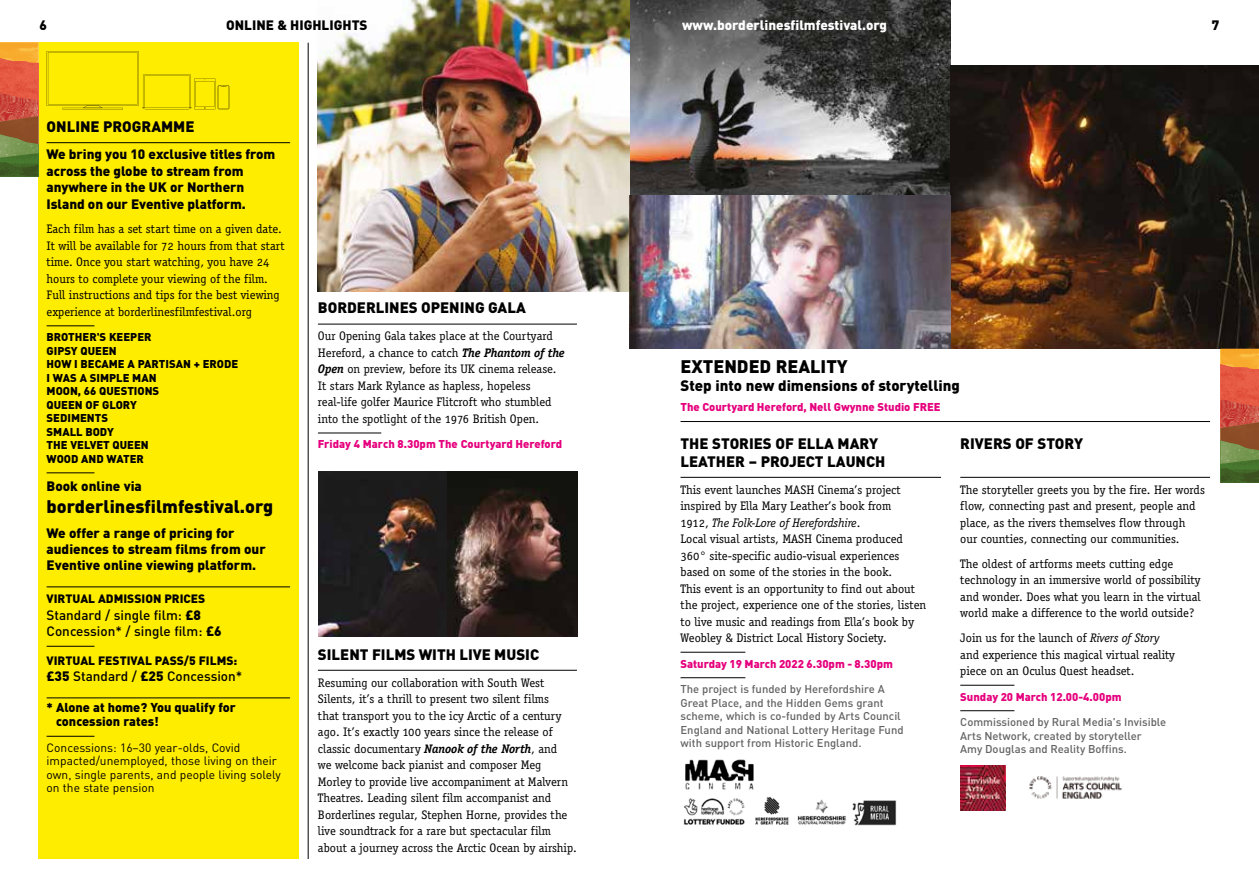
<style>
.page{position:relative;width:1259px;height:893px;background:#fff}
.page>*{position:absolute;margin:0;border:0;box-sizing:border-box;transform-origin:0 0}
.t1{font:900 18px "DIN";color:#000}
.t2{font:900 15px/18px "DIN";color:#000}
.t3{font:900 13.5px/16.5px "DIN";letter-spacing:-.005em;color:#000}
.t4{font:500 13.5px/16.5px "DIN";color:#000}
.t5{font:900 13.5px "DIN";color:#fff}
.t6{font:12.75px/16.5px "Correspondence Serif";color:#000}
.t7{font:900 12.75px/14.2px "DIN";color:#000}
.t8{font:12px/13.5px "DIN";color:#000}
.t9{font:900 12px "DIN";color:#000}
.t10{font:500 11.25px/13.5px "DIN";color:#646363}
.t11{font:900 11.25px "DIN";color:#e6007d}
.t12{font:900 11.25px/13.5px "DIN";color:#000}
.s1{font-weight:900}
.s2{font-weight:700;font-style:italic}
.s3{font-style:italic}
</style>
<div class="page">
<hr style="left:680px;top:477px;width:261px;height:1px;background:#000">
<hr style="left:680px;top:652px;width:65px;height:1px;background:#000">
<hr style="left:680px;top:677px;width:65px;height:1px;background:#000">
<img style="left:683px;top:797px;width:214px;height:29px">
<img style="left:685px;top:759px;width:69px;height:31px">
<img style="left:629px;top:0;width:321px;height:349px">
<div style="left:38px;top:43px;width:261px;height:816px;background:#ffed00"></div>
<hr style="left:47px;top:142px;width:243px;height:1px;background:#000">
<hr style="left:47px;top:326px;width:47px;height:1px;background:#000">
<hr style="left:47px;top:473px;width:47px;height:1px;background:#000">
<hr style="left:47px;top:587px;width:243px;height:1px;background:#000">
<hr style="left:47px;top:646px;width:47px;height:1px;background:#000">
<hr style="left:47px;top:698px;width:243px;height:1px;background:#000">
<hr style="left:47px;top:736px;width:47px;height:1px;background:#000">
<svg style="left:47px;top:51px;width:182px;height:58px"></svg>
<svg style="left:0;top:43px;width:38px;height:110px;background:#c56a3c"></svg>
<img style="left:0;top:153px;width:38px;height:23px">
<hr style="left:318px;top:324px;width:259px;height:1px;background:#000">
<hr style="left:318px;top:433px;width:63px;height:1px;background:#000">
<img style="left:318px;top:0;width:311px;height:291px">
<hr style="left:318px;top:670px;width:259px;height:1px;background:#000">
<img style="left:318px;top:472px;width:260px;height:165px">
<hr style="left:960px;top:477px;width:250px;height:1px;background:#000">
<hr style="left:960px;top:685px;width:54px;height:1px;background:#000">
<hr style="left:960px;top:710px;width:54px;height:1px;background:#000">
<img style="left:960px;top:765px;width:45px;height:45px">
<img style="left:1029px;top:776px;width:93px;height:23px">
<img style="left:950px;top:66px;width:309px;height:283px">
<hr style="left:308px;top:43px;width:1px;height:816px;background:#000">
<hr style="left:680px;top:421px;width:530px;height:1px;background:#000">
<svg style="left:1220px;top:349px;width:39px;height:111px;background:#c56a3d"></svg>
<img style="left:1220px;top:460px;width:39px;height:23px">
<p class="t3" style="left:40px;top:16px;width:9px">6</p>
<p class="t3" style="left:226px;top:16px;width:143px">ONLINE &amp; HIGHLIGHTS</p>
<p class="t5" style="left:682px;top:16px;width:207px">www.borderlinesfilmfestival.org</p>
<p class="t3" style="left:1211px;top:16px;width:9px">7</p>
<p class="t2" style="left:47px;top:117px;width:149px">ONLINE PROGRAMME</p>
<p class="t3" style="left:47px;top:145px;width:230px">We bring you 10 exclusive titles from across the globe to stream from anywhere in the UK or Northern<br>Island on our Eventive platform.</p>
<p class="t6" style="left:47px;top:221px;width:240px">Each film has a set start time on a given date.<br>It will be available for 72 hours from that start time. Once you start watching, you have 24 hours to complete your viewing of the film.<br>Full instructions and tips for the best viewing experience at borderlinesfilmfestival.org</p>
<p class="t12" style="left:47px;top:330px;width:193px">BROTHER'S KEEPER<br>GIPSY QUEEN<br>HOW I BECAME A PARTISAN + ERODE<br>I WAS A SIMPLE MAN<br>MOON, 66 QUESTIONS<br>QUEEN OF GLORY<br>SEDIMENTS<br>SMALL BODY<br>THE VELVET QUEEN<br>WOOD AND WATER</p>
<p class="t3" style="left:47px;top:477px;width:97px">Book online via</p>
<h1 class="t1" style="left:47px;top:494px;width:228px">borderlinesfilmfestival.org</h1>
<p class="t3" style="left:47px;top:524px;width:221px">We offer a range of pricing for audiences to stream films from our<br>Eventive online viewing platform.</p>
<p class="t9" style="left:47px;top:591px;width:160px">VIRTUAL ADMISSION PRICES</p>
<p class="t4" style="left:47px;top:606px;width:176px">Standard / single film: <span class="s1">£8<br></span>Concession* / single film: <span class="s1">£6</span></p>
<p class="t9" style="left:47px;top:652px;width:192px">VIRTUAL FESTIVAL PASS/5 FILMS:</p>
<p class="t4" style="left:47px;top:668px;width:197px"><span class="s1">£35</span> Standard / <span class="s1">£25</span> Concession*</p>
<p class="t7" style="left:56px;top:699px;width:181px;text-indent:-10px">* Alone at home? You qualify for concession rates!</p>
<p class="t8" style="left:47px;top:740px;width:236px">Concessions: 16–30 year-olds, Covid impacted/unemployed, those living on their own, single parents, and people living solely on the state pension</p>
<p class="t2" style="left:318px;top:298px;width:209px">BORDERLINES OPENING GALA</p>
<p class="t6" style="left:318px;top:328px;width:248px">Our Opening Gala takes place at the Courtyard Hereford, a chance to catch <span class="s2">The Phantom of the Open</span> on preview, before its UK cinema release.<br>It stars Mark Rylance as hapless, hopeless real-life golfer Maurice Flitcroft who stumbled into the spotlight of the 1976 British Open.</p>
<p class="t11" style="left:318px;top:437px;width:246px">Friday 4 March 8.30pm The Courtyard Hereford</p>
<p class="t2" style="left:318px;top:644px;width:223px">SILENT FILMS WITH LIVE MUSIC</p>
<p class="t6" style="left:318px;top:674px;width:260px">Resuming our collaboration with South West Silents, it’s a thrill to present two silent films<br>that transport you to the icy Arctic of a century ago. It’s exactly 100 years since the release of classic documentary <span class="s2">Nanook of the North</span>, and<br>we welcome back pianist and composer Meg Morley to provide live accompaniment at Malvern Theatres. Leading silent film accompanist and Borderlines regular, Stephen Horne, provides the live soundtrack for a rare but spectacular film about a journey across the Arctic Ocean by airship.</p>
<h1 class="t1" style="left:680px;top:355px;width:169px">EXTENDED REALITY</h1>
<p class="t2" style="left:680px;top:376px;width:281px">Step into new dimensions of storytelling</p>
<p class="t11" style="left:680px;top:399px;width:262px">The Courtyard Hereford, Nell Gwynne Studio FREE</p>
<p class="t2" style="left:680px;top:433px;width:206px">THE STORIES OF ELLA MARY<br>LEATHER – PROJECT LAUNCH</p>
<p class="t6" style="left:680px;top:481px;width:247px">This event launches MASH Cinema’s project inspired by Ella Mary Leather’s book from<br>1912, <span class="s3">The Folk-Lore of Herefordshire</span>.<br>Local visual artists, MASH Cinema produced 360° site-specific audio-visual experiences based on some of the stories in the book.<br>This event is an opportunity to find out about the project, experience one of the stories, listen to live music and readings from Ella’s book by Weobley &amp; District Local History Society.</p>
<p class="t11" style="left:680px;top:656px;width:214px">Saturday 19 March 2022 6.30pm - 8.30pm</p>
<p class="t10" style="left:680px;top:682px;width:225px">The project is funded by Herefordshire A Great Place, and the Hidden Gems grant scheme, which is co-funded by Arts Council England and National Lottery Heritage Fund with support from Historic England.</p>
<p class="t2" style="left:960px;top:433px;width:125px">RIVERS OF STORY</p>
<p class="t6" style="left:960px;top:481px;width:246px">The storyteller greets you by the fire. Her words flow, connecting past and present, people and place, as the rivers themselves flow through our counties, connecting our communities.</p>
<p class="t6" style="left:960px;top:556px;width:242px">The oldest of artforms meets cutting edge technology in an immersive world of possibility and wonder. Does what you learn in the virtual world make a difference to the world outside?</p>
<p class="t6" style="left:960px;top:630px;width:216px">Join us for the launch of <span class="s3">Rivers of Story </span>and experience this magical virtual reality piece on an Oculus Quest headset.</p>
<p class="t11" style="left:960px;top:689px;width:163px">Sunday 20 March 12.00-4.00pm</p>
<p class="t10" style="left:960px;top:715px;width:207px">Commissioned by Rural Media's Invisible<br>Arts Network, created by storyteller<br>Amy Douglas and Reality Boffins.</p>
</div>
